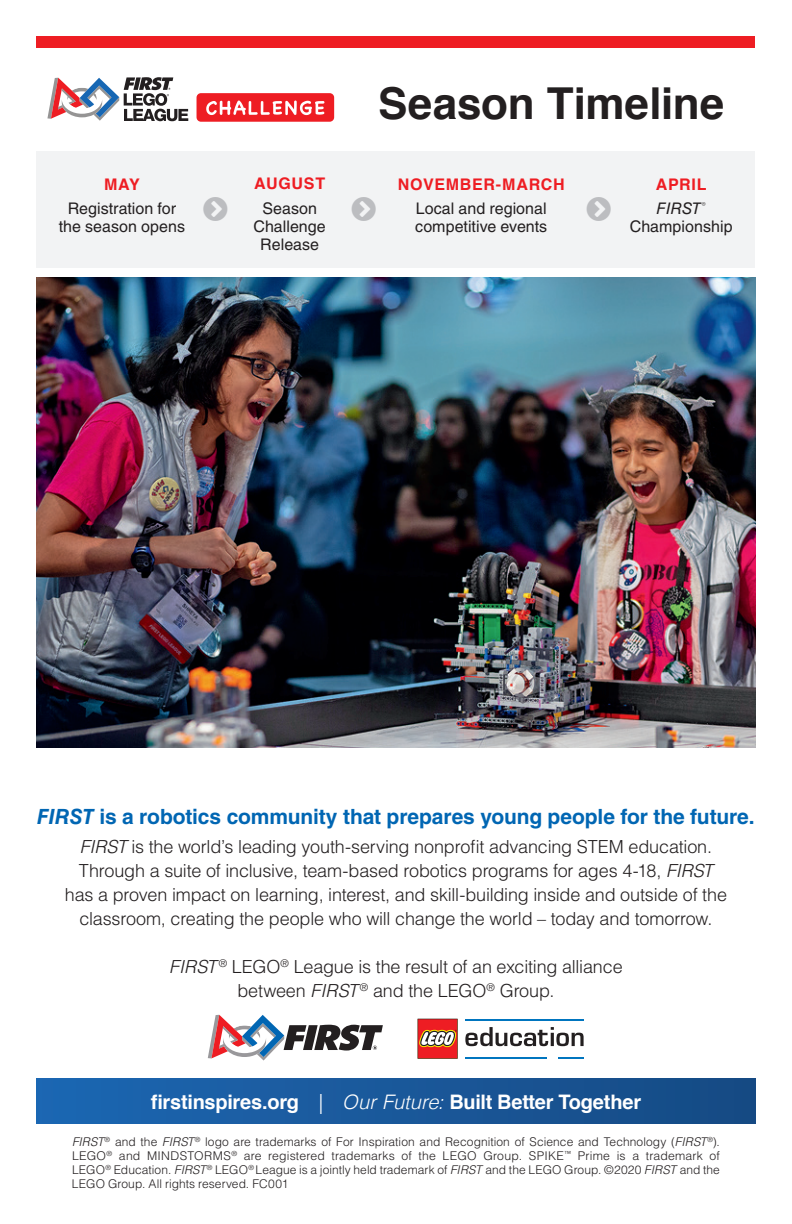
<style>
.page{position:relative;width:792px;height:1224px;background:#fff}
.page>*{position:absolute;margin:0;border:0;box-sizing:border-box;transform-origin:0 0}
.t1{font:700 44px "Helvetica";letter-spacing:-.005em;color:#231f20}
.t2{font:700 21px "Helvetica LT Std";letter-spacing:-.005em;color:#0166b3}
.t3{font:700 20px "Helvetica";letter-spacing:-.01em;color:#fff}
.t4{font:300 18px/24px "Helvetica LT Std";letter-spacing:-.01em;color:#231f20;text-align:center}
.t5{font:16px/18px "Helvetica LT Std";letter-spacing:.005em;color:#231f20;text-align:center}
.t6{font:700 16px "Helvetica";letter-spacing:.045em;color:#ee1d23}
.t7{font:300 12px/14px "Helvetica LT Std";letter-spacing:.005em;color:#231f20;text-align:justify}
.s1{font-style:italic}
.s2{font-weight:300}
.s3{font-weight:300;font-style:italic}
</style>
<div class="page">
<div style="left:36px;top:151px;width:719px;height:117px;background:#f2f3f4"></div>
<img style="left:36px;top:278px;width:720px;height:470px">
<svg style="left:47px;top:77px;width:141px;height:44px"></svg>
<div style="left:197px;top:93px;width:137px;height:29px;background:#ee1d23;border-radius:4px"></div>
<svg style="left:206px;top:101px;width:118px;height:14px"></svg>
<div style="left:36px;top:1079px;width:720px;height:45px;background:linear-gradient(to right,#1c67b2,#164a83)"></div>
<div style="left:36px;top:36px;width:719px;height:12px;background:#ee1d23"></div>
<svg style="left:465px;top:1027px;width:119px;height:19px"></svg>
<hr style="left:466px;top:1019px;width:118px;height:1px;background:#0075bf">
<hr style="left:466px;top:1057px;width:81px;height:2px;background:#0075bf">
<hr style="left:558px;top:1057px;width:26px;height:2px;background:#0075bf">
<svg style="left:418px;top:1019px;width:40px;height:40px;background:#d25347"></svg>
<svg style="left:208px;top:1015px;width:175px;height:46px"></svg>
<p class="t6" style="left:104px;top:171px;width:37px">MAY</p>
<p class="t5" style="left:59px;top:199px;width:128px">Registration for the season opens</p>
<p class="t6" style="left:254px;top:171px;width:72px">AUGUST</p>
<p class="t5" style="left:254px;top:199px;width:74px">Season<br>Challenge<br>Release</p>
<h1 class="t1" style="left:378px;top:68px;width:348px">Season Timeline</h1>
<p class="t6" style="left:398px;top:171px;width:168px">NOVEMBER-MARCH</p>
<p class="t5" style="left:415px;top:199px;width:134px;text-align:left">Local and regional competitive events</p>
<p class="t6" style="left:656px;top:171px;width:52px">APRIL</p>
<p class="t5" style="left:630px;top:199px;width:104px"><span class="s1">FIRST</span><sup>®<br></sup>Championship</p>
<p class="t2" style="left:37px;top:804px;width:719px"><span class="s1">FIRST</span> is a robotics community that prepares young people for the future.</p>
<p class="t4" style="left:65px;top:834px;width:664px"><span class="s1">FIRST</span> is the world’s leading youth-serving nonprofit advancing STEM education.<br>Through a suite of inclusive, team-based robotics programs for ages 4-18, <span class="s1">FIRST </span>has a proven impact on learning, interest, and skill-building inside and outside of the classroom, creating the people who will change the world – today and tomorrow.</p>
<p class="t4" style="left:169px;top:955px;width:455px"><span class="s1">FIRST</span> <sup>®</sup> LEGO<sup>®</sup> League is the result of an exciting alliance between <span class="s1">FIRST</span> <sup>®</sup> and the LEGO<sup>®</sup> Group.</p>
<p class="t3" style="left:151px;top:1086px;width:492px">firstinspires.org <span class="s2">|</span> <span class="s3">Our Future:</span> Built Better Together</p>
<p class="t7" style="left:72px;top:1135px;width:650px"><span class="s1">FIRST</span><sup>®</sup> and the <span class="s1">FIRST</span><sup>®</sup> logo are trademarks of For Inspiration and Recognition of Science and Technology (<span class="s1">FIRST</span><sup>®</sup>).<br>LEGO<sup>®</sup> and MINDSTORMS<sup>®</sup> are registered trademarks of the LEGO Group. SPIKE<sup>™</sup> Prime is a trademark of LEGO<sup>®</sup> Education. <span class="s1">FIRST</span><sup>®</sup> LEGO<sup>®</sup> League is a jointly held trademark of <span class="s1">FIRST</span> and the LEGO Group. ©2020 <span class="s1">FIRST</span> and the LEGO Group. All rights reserved. FC001</p>
</div>
